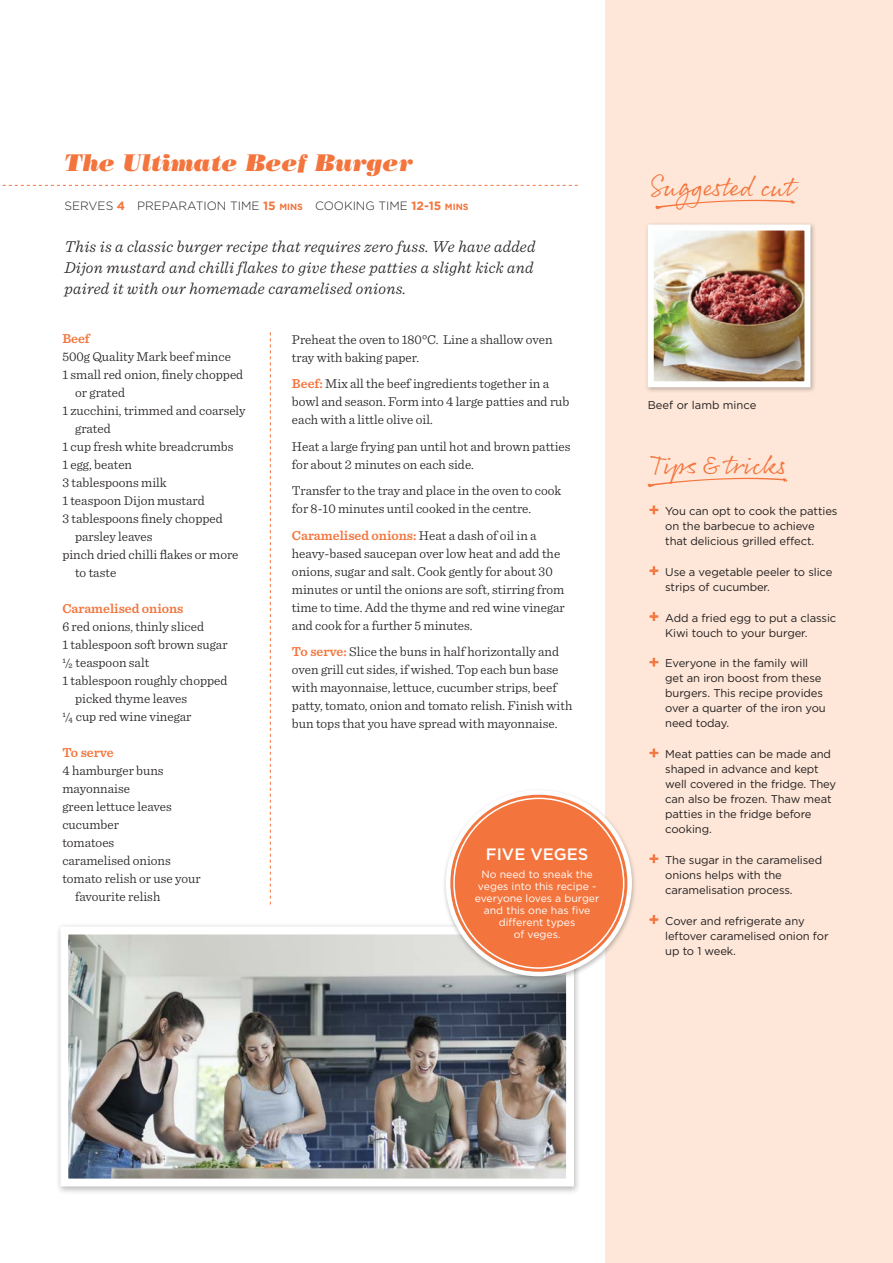
<style>
.page{position:relative;width:893px;height:1263px;background:#fff}
.page>*{position:absolute;margin:0;border:0;box-sizing:border-box;transform-origin:0 0}
.Body{font:27px "Rollerscript Smooth";color:#f3753d}
.t1{font:italic 24px "Bodoni Std Poster";color:#f3753d}
.t2{font:italic 300 16.5px/21px "Sentinel";letter-spacing:.02em;color:#231f20}
.t3{font:500 16.5px "Gotham";color:#fff}
.Body-2{font:300 13.5px/18px "Sentinel";color:#231f20}
.Ingredients{font:300 13.5px/18px "Sentinel";color:#231f20}
.Ingredients-2{font:600 13.5px "Sentinel";color:#f3753d}
.t4{font:300 12px "Gotham";color:#231f20}
.Tips_2{font:11.25px/15px "Gotham";letter-spacing:-.01em;color:#231f20}
.Body-3{font:10.5px/12px "Gotham";color:#fff;text-align:center}
.s1{font-weight:700;color:#f3753d}
.s2{font-weight:700;font-size:9px;color:#f3753d}
.s3{font-weight:600;color:#f3753d}
.s4{font-weight:400;font-size:10.5px}
.s5{font-weight:400;font-size:7.8px}
.s6{font-family:"Sentinel";font-weight:600;font-size:18px;color:#f3753d}
</style>
<div class="page">
<div style="left:605px;top:0;width:288px;height:1263px;background:#fee7d8"></div>
<div style="left:56px;top:923px;width:525px;height:272px;background:#231f20;opacity:.3"></div>
<img style="left:69px;top:936px;width:496px;height:241px">
<div style="left:60px;top:927px;width:514px;height:259px;border:8px solid #fff"></div>
<svg style="left:270px;top:332px;width:1px;height:572px"></svg>
<svg style="left:3px;top:185px;width:575px;height:1px"></svg>
<svg style="left:649px;top:505px;width:10px;height:10px"></svg>
<svg style="left:649px;top:566px;width:10px;height:9px"></svg>
<svg style="left:649px;top:612px;width:10px;height:9px"></svg>
<svg style="left:649px;top:657px;width:10px;height:10px"></svg>
<svg style="left:649px;top:748px;width:10px;height:10px"></svg>
<svg style="left:649px;top:854px;width:10px;height:9px"></svg>
<svg style="left:649px;top:915px;width:10px;height:9px"></svg>
<div style="left:644px;top:222px;width:172px;height:171px;background:#231f20;opacity:.3"></div>
<img style="left:655px;top:232px;width:148px;height:148px">
<div style="left:648px;top:225px;width:162px;height:162px;border:6px solid #fff"></div>
<div style="left:442px;top:787px;width:196px;height:196px;background:#231f20;opacity:.3"></div>
<div style="left:450px;top:795px;width:177px;height:177px;background:#f3753d;border-radius:50%"></div>
<div style="left:446px;top:790px;width:186px;height:186px;border:4px solid #fff;border-radius:50%"></div>
<p class="t1" style="left:64px;top:148px;width:350px">The Ultimate Beef Burger</p>
<p class="t4" style="left:64px;top:198px;width:406px">SERVES <span class="s1">4</span> PREPARATION TIME <span class="s1">15</span> <span class="s2">MINS</span> COOKING TIME <span class="s1">12-15</span> <span class="s2">MINS</span></p>
<p class="t2" style="left:64px;top:234px;width:472px">This is a classic burger recipe that requires zero fuss. We have added<br>Dijon mustard and chilli flakes to give these patties a slight kick and paired it with our homemade caramelised onions.</p>
<p class="Body-2" style="left:292px;top:329px;width:262px">Preheat the oven to 180°C. Line a shallow oven tray with baking paper.</p>
<p class="Body-2" style="left:292px;top:374px;width:279px"><span class="s3">Beef:</span> Mix all the beef ingredients together in a bowl and season. Form into 4 large patties and rub each with a little olive oil.</p>
<p class="Body-2" style="left:292px;top:436px;width:280px">Heat a large frying pan until hot and brown patties for about 2 minutes on each side.</p>
<p class="Body-2" style="left:292px;top:481px;width:271px">Transfer to the tray and place in the oven to cook for 8-10 minutes until cooked in the centre.</p>
<p class="Body-2" style="left:292px;top:525px;width:274px"><span class="s3">Caramelised onions:</span> Heat a dash of oil in a heavy-based saucepan over low heat and add the onions, sugar and salt. Cook gently for about 30 minutes or until the onions are soft, stirring from time to time. Add the thyme and red wine vinegar and cook for a further 5 minutes.</p>
<p class="Body-2" style="left:292px;top:642px;width:282px"><span class="s3">To serve:</span> Slice the buns in half horizontally and oven grill cut sides, if wished. Top each bun base with mayonnaise, lettuce, cucumber strips, beef patty, tomato, onion and tomato relish. Finish with bun tops that you have spread with mayonnaise.</p>
<p class="Ingredients-2" style="left:62px;top:328px;width:29px">Beef</p>
<p class="Ingredients" style="left:62px;top:347px;width:170px">500g Quality Mark beef mince</p>
<p class="Ingredients" style="left:75px;top:365px;width:170px;text-indent:-13px">1 small red onion, finely chopped or grated</p>
<p class="Ingredients" style="left:75px;top:401px;width:172px;text-indent:-13px">1 zucchini, trimmed and coarsely grated</p>
<p class="Ingredients" style="left:62px;top:437px;width:173px">1 cup fresh white breadcrumbs</p>
<p class="Ingredients" style="left:62px;top:455px;width:71px">1 egg, beaten</p>
<p class="Ingredients" style="left:62px;top:473px;width:106px">3 tablespoons milk</p>
<p class="Ingredients" style="left:62px;top:491px;width:144px">1 teaspoon Dijon mustard</p>
<p class="Ingredients" style="left:75px;top:509px;width:149px;text-indent:-13px">3 tablespoons finely chopped parsley leaves</p>
<p class="Ingredients" style="left:75px;top:545px;width:165px;text-indent:-13px">pinch dried chilli flakes or more to taste</p>
<p class="Ingredients-2" style="left:62px;top:598px;width:123px">Caramelised onions</p>
<p class="Ingredients" style="left:62px;top:617px;width:143px">6 red onions, thinly sliced</p>
<p class="Ingredients" style="left:62px;top:635px;width:167px">1 tablespoon soft brown sugar</p>
<p class="Ingredients" style="left:62px;top:653px;width:88px"><sup>1</sup><span class="s4">/</span><span class="s5">2</span> teaspoon salt</p>
<p class="Ingredients" style="left:75px;top:671px;width:154px;text-indent:-13px">1 tablespoon roughly chopped picked thyme leaves</p>
<p class="Ingredients" style="left:62px;top:707px;width:131px"><sup>1</sup><span class="s4">/</span><span class="s5">4</span> cup red wine vinegar</p>
<p class="Ingredients-2" style="left:62px;top:742px;width:53px">To serve</p>
<p class="Ingredients" style="left:62px;top:761px;width:103px">4 hamburger buns</p>
<p class="Ingredients" style="left:62px;top:779px;width:69px">mayonnaise</p>
<p class="Ingredients" style="left:62px;top:797px;width:111px">green lettuce leaves</p>
<p class="Ingredients" style="left:62px;top:815px;width:58px">cucumber</p>
<p class="Ingredients" style="left:62px;top:833px;width:54px">tomatoes</p>
<p class="Ingredients" style="left:62px;top:851px;width:110px">caramelised onions</p>
<p class="Ingredients" style="left:75px;top:869px;width:127px;text-indent:-13px">tomato relish or use your favourite relish</p>
<p class="t3" style="left:486px;top:843px;width:104px">FIVE VEGES</p>
<p class="Body-3" style="left:475px;top:868px;width:126px">No need to sneak the veges into this recipe - everyone loves a burger and this one has five different types<br>of veges.</p>
<p class="Body" style="left:649px;top:170px;width:145px">Suggested cut</p>
<p class="Tips_2" style="left:648px;top:397px;width:110px">Beef or lamb mince</p>
<p class="Body" style="left:649px;top:448px;width:138px">Tips &amp; tricks</p>
<p class="Tips_2" style="left:665px;top:503px;width:174px;text-indent:-16px"><span class="s6">+</span> You can opt to cook the patties on the barbecue to achieve that delicious grilled effect.</p>
<p class="Tips_2" style="left:665px;top:564px;width:169px;text-indent:-16px"><span class="s6">+</span> Use a vegetable peeler to slice strips of cucumber.</p>
<p class="Tips_2" style="left:665px;top:610px;width:173px;text-indent:-16px"><span class="s6">+</span> Add a fried egg to put a classic<br>Kiwi touch to your burger.</p>
<p class="Tips_2" style="left:665px;top:655px;width:162px;text-indent:-16px"><span class="s6">+</span> Everyone in the family will get an iron boost from these burgers. This recipe provides over a quarter of the iron you need today.</p>
<p class="Tips_2" style="left:665px;top:746px;width:172px;text-indent:-16px"><span class="s6">+</span> Meat patties can be made and shaped in advance and kept well covered in the fridge. They can also be frozen. Thaw meat patties in the fridge before cooking.</p>
<p class="Tips_2" style="left:665px;top:852px;width:158px;text-indent:-16px"><span class="s6">+</span> The sugar in the caramelised onions helps with the caramelisation process.</p>
<p class="Tips_2" style="left:665px;top:913px;width:165px;text-indent:-16px"><span class="s6">+</span> Cover and refrigerate any leftover caramelised onion for up to 1 week.</p>
</div>
